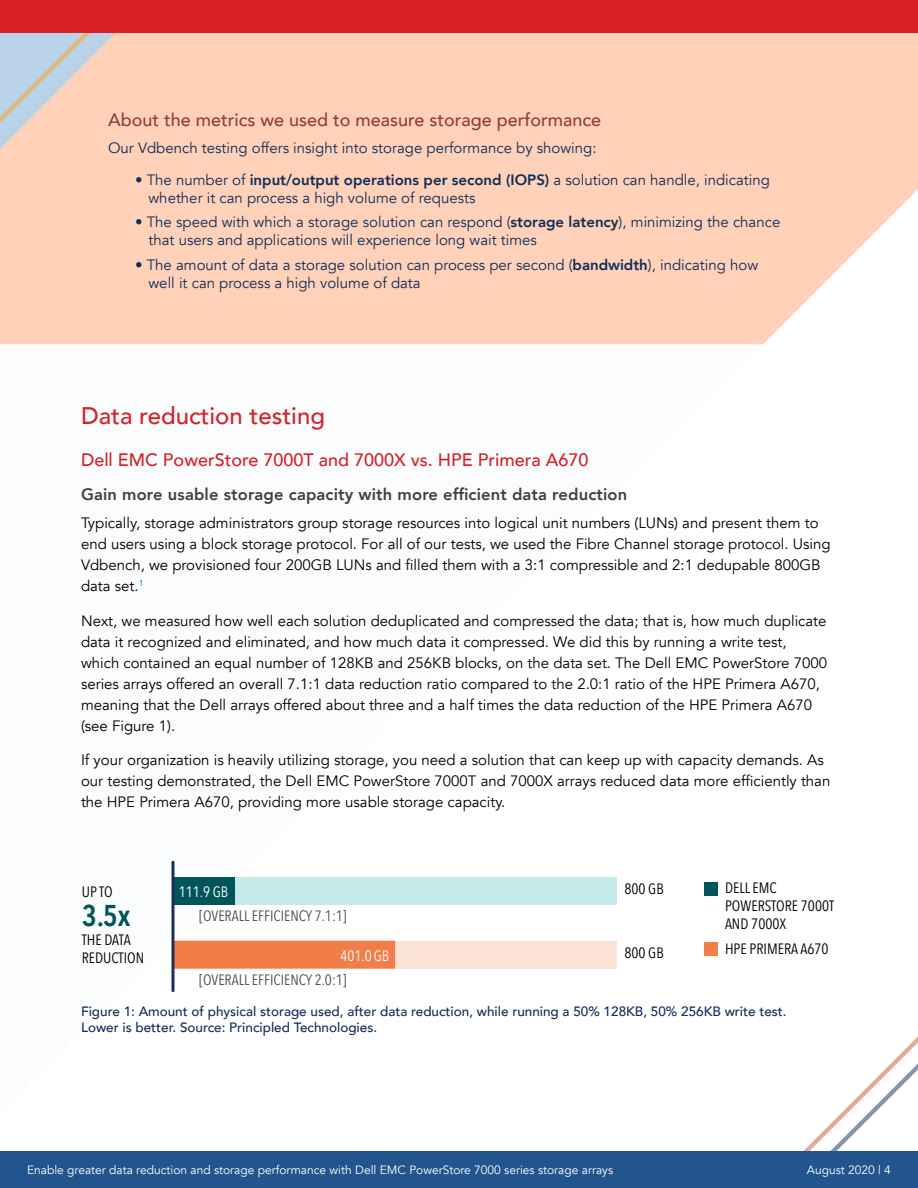
<style>
.page{position:relative;width:918px;height:1188px;background:#fff}
.page>*{position:absolute;margin:0;border:0;box-sizing:border-box;transform-origin:0 0}
.t1{font:600 30px "Avenir Next Condensed";color:#00555a}
.t2{font:500 24px "Avenir";color:#d2232a}
.t3{font:500 18px "Avenir";color:#913d43}
.t4{font:500 18px "Avenir";color:#d2232a}
.t5{font:800 16.5px "Avenir";letter-spacing:.01em;color:#414042}
.t6{font:15px/21px "Avenir";color:#000}
.t7{font:15px/18px "Avenir";color:#102e5a}
.t8{font:15px/18px "Avenir Next Condensed";color:#000}
.t9{font:15px "Avenir Next Condensed";color:#fff}
.t10{font:500 13.5px/16.2px "Avenir";color:#102e5a}
.t11{font:12px "Avenir";color:#fff}
.s1{font-weight:800}
</style>
<div class="page">
<svg style="left:803px;top:1036px;width:115px;height:115px"></svg>
<div style="left:173px;top:877px;width:443px;height:28px;background:#c5e8e9"></div>
<div style="left:173px;top:877px;width:62px;height:28px;background:#00555a"></div>
<div style="left:173px;top:941px;width:443px;height:28px;background:#fce2d5"></div>
<div style="left:173px;top:941px;width:222px;height:28px;background:#f17d48"></div>
<hr style="left:171px;top:862px;width:3px;height:129px;background:#1a2f59">
<div style="left:704px;top:882px;width:14px;height:14px;background:#00555a"></div>
<div style="left:704px;top:942px;width:14px;height:14px;background:#f17d48"></div>
<div style="left:0;top:32px;width:918px;height:312px;background:#ffd1b9"></div>
<svg style="left:0;top:32px;width:172px;height:167px;background:#efcfc0"></svg>
<div style="left:0;top:1151px;width:918px;height:37px;background:#22558d"></div>
<div style="left:0;top:0;width:918px;height:32px;background:#da2128"></div>
<p class="t3" style="left:108px;top:104px;width:495px">About the metrics we used to measure storage performance</p>
<p class="t7" style="left:108px;top:139px;width:490px">Our Vdbench testing offers insight into storage performance by showing:</p>
<p class="t7" style="left:148px;top:171px;width:623px;text-indent:-14px">• The number of <span class="s1">input/output operations per second (IOPS)</span> a solution can handle, indicating whether it can process a high volume of requests</p>
<p class="t7" style="left:148px;top:213px;width:633px;text-indent:-14px">• The speed with which a storage solution can respond (<span class="s1">storage latency</span>), minimizing the chance that users and applications will experience long wait times</p>
<p class="t7" style="left:148px;top:256px;width:611px;text-indent:-14px">• The amount of data a storage solution can process per second (<span class="s1">bandwidth</span>), indicating how well it can process a high volume of data</p>
<h2 class="t2" style="left:81px;top:395px;width:246px">Data reduction testing</h2>
<p class="t4" style="left:81px;top:444px;width:509px">Dell EMC PowerStore 7000T and 7000X vs. HPE Primera A670</p>
<p class="t5" style="left:81px;top:482px;width:548px">Gain more usable storage capacity with more efficient data reduction</p>
<p class="t6" style="left:81px;top:513px;width:751px">Typically, storage administrators group storage resources into logical unit numbers (LUNs) and present them to end users using a block storage protocol. For all of our tests, we used the Fibre Channel storage protocol. Using Vdbench, we provisioned four 200GB LUNs and filled them with a 3:1 compressible and 2:1 dedupable 800GB data set.<sup>1</sup></p>
<p class="t6" style="left:81px;top:610px;width:748px">Next, we measured how well each solution deduplicated and compressed the data; that is, how much duplicate data it recognized and eliminated, and how much data it compressed. We did this by running a write test, which contained an equal number of 128KB and 256KB blocks, on the data set. The Dell EMC PowerStore 7000 series arrays offered an overall 7.1:1 data reduction ratio compared to the 2.0:1 ratio of the HPE Primera A670, meaning that the Dell arrays offered about three and a half times the data reduction of the HPE Primera A670 (see Figure 1).</p>
<p class="t6" style="left:81px;top:750px;width:751px">If your organization is heavily utilizing storage, you need a solution that can keep up with capacity demands. As our testing demonstrated, the Dell EMC PowerStore 7000T and 7000X arrays reduced data more efficiently than the HPE Primera A670, providing more usable storage capacity.</p>
<p class="t8" style="left:82px;top:883px;width:33px">UP TO</p>
<h1 class="t1" style="left:82px;top:889px;width:50px">3.5x</h1>
<p class="t8" style="left:82px;top:931px;width:64px">THE DATA<br>REDUCTION</p>
<p class="t9" style="left:179px;top:879px;width:51px">111.9 GB</p>
<p class="t8" style="left:725px;top:878px;width:111px">DELL EMC<br>POWERSTORE 7000T<br>AND 7000X</p>
<p class="t8" style="left:725px;top:940px;width:105px">HPE PRIMERA A670</p>
<p class="t8" style="left:624px;top:879px;width:41px">800 GB</p>
<p class="t8" style="left:199px;top:907px;width:149px">[OVERALL EFFICIENCY 7.1:1]</p>
<p class="t8" style="left:624px;top:943px;width:41px">800 GB</p>
<p class="t9" style="left:340px;top:943px;width:50px">401.0GB</p>
<p class="t8" style="left:199px;top:970px;width:149px">[OVERALL EFFICIENCY 2.0:1]</p>
<p class="t10" style="left:81px;top:1003px;width:707px">Figure 1: Amount of physical storage used, after data reduction, while running a 50% 128KB, 50% 256KB write test.<br>Lower is better. Source: Principled Technologies.</p>
<p class="t11" style="left:27px;top:1163px;width:588px">Enable greater data reduction and storage performance with Dell EMC PowerStore 7000 series storage arrays</p>
<p class="t11" style="left:807px;top:1163px;width:86px">August 2020 | 4</p>
</div>
